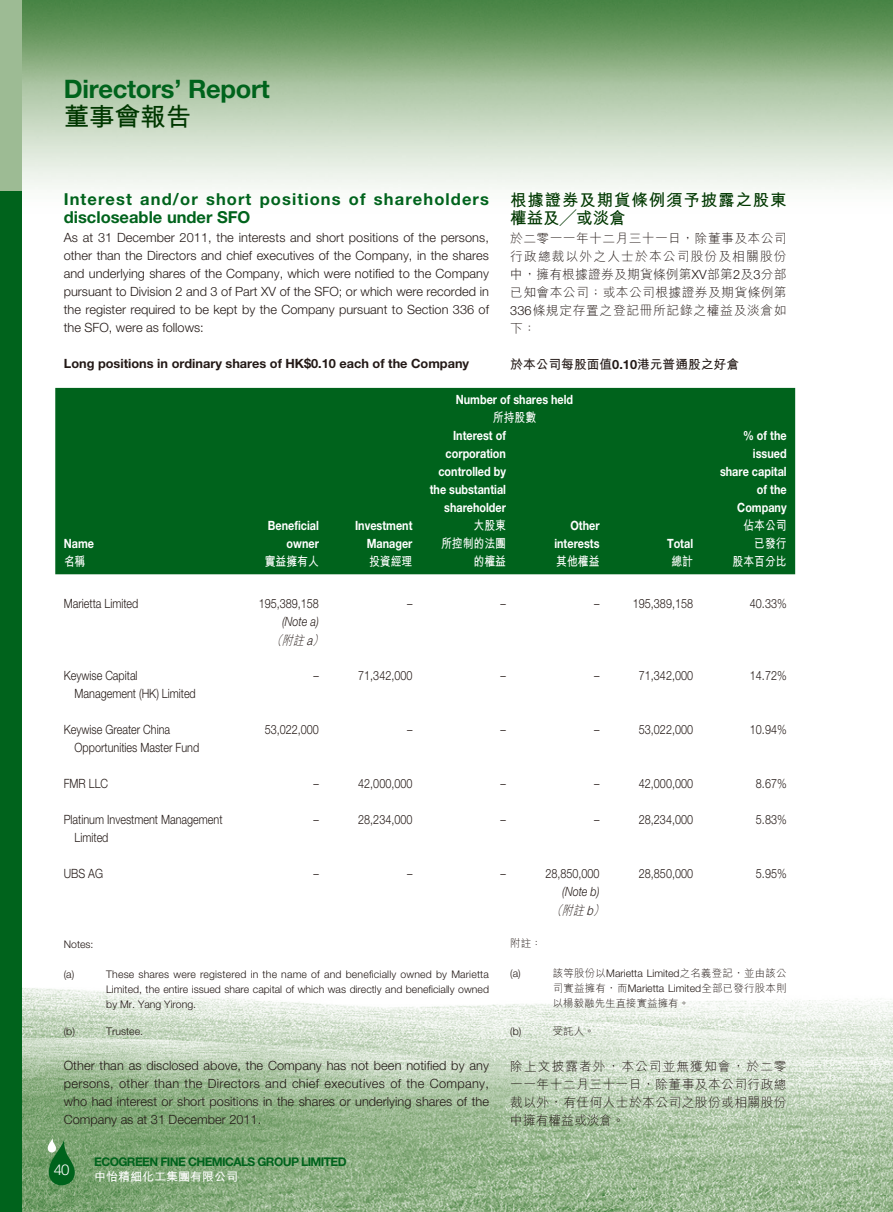
<style>
.page{position:relative;width:893px;height:1212px;background:#fff}
.page>*{position:absolute;margin:0;border:0;box-sizing:border-box;transform-origin:0 0}
.t1{font:700 25.5px "Helvetica Neue LT Std";letter-spacing:-.01em;color:#00631c}
.t2{font:25.5px "M Hei HK Bold E Ten B5 H";color:#003700}
.t3{font:700 16.5px/18px "Helvetica Neue LT Std";letter-spacing:.065em;color:#00631c}
.t4{font:16.5px/18px "M Hei HK Bold E Ten B5 H";letter-spacing:.05em;color:#003700}
.t5{font:300 15px "Helvetica Neue LT Std";color:#fff}
.t6{font:300 12.75px/18px "Helvetica Neue LT Std";color:#231916;text-align:justify}
.t7{font:300 12.75px "Helvetica Neue LT Std";color:#231916;scale:.85 1}
.t8{font:12.75px/18px "M Hei HK Light E Ten B5 H";letter-spacing:.03em;color:#231916;text-align:justify}
.t9{font:700 12.75px "Helvetica Neue LT Std";color:#fff;scale:.85 1}
.t10{font:700 12.75px "Helvetica Neue LT Std";color:#231916}
.t11{font:12.75px "M Hei HK Bold E Ten B5 H";color:#fff;scale:.85 1}
.t12{font:12.75px "M Hei HK Bold E Ten B5 H";color:#231916}
.t13{font:italic 300 12.75px "Helvetica Neue LT Std";color:#231916;scale:.85 1}
.t14{font:italic 12.75px "M Hei HK Light E Ten B5 H";color:#231916;scale:.85 1}
.t15{font:700 12px "Helvetica Neue LT Std";letter-spacing:-.05em;color:#00631c}
.t16{font:12px "M Hei HK Bold E Ten B5 H";color:#fff}
.t17{font:300 10.5px/15px "Helvetica Neue LT Std";color:#231916;text-align:justify}
.t18{font:10.5px/15px "M Hei HK Light E Ten B5 H";letter-spacing:.015em;color:#231916;text-align:justify}
.s1{font-family:"Helvetica Neue LT Std";font-weight:300}
.s2{font-family:"Helvetica Neue LT Std";font-weight:700}
</style>
<div class="page">
<img style="left:21px;top:0;width:871px;height:703px">
<img style="left:21px;top:703px;width:871px;height:509px">
<svg style="left:48px;top:1137px;width:27px;height:48px"></svg>
<div style="left:0;top:0;width:21px;height:914px;background:#9dbb94"></div>
<div style="left:0;top:191px;width:21px;height:1021px;background:#00631c"></div>
<img style="left:892px;top:0;width:1px;height:1212px">
<img style="left:892px;top:703px;width:1px;height:509px">
<div style="left:55px;top:388px;width:740px;height:186px;background:#00631c"></div>
<h1 class="t1" style="left:64px;top:80px;width:208px">Directors’ Report</h1>
<h1 class="t2" style="left:64px;top:107px;width:129px">董事會報告</h1>
<p class="t4" style="left:510px;top:193px;width:278px">根據證券及期貨條例須予披露之股東權益及╱或淡倉</p>
<p class="t8" style="left:510px;top:230px;width:278px">於二零一一年十二月三十一日，除董事及本公司行政總裁以外之人士於本公司股份及相關股份中，擁有根據證券及期貨條例第<span class="s1">XV</span>部第<span class="s1">2</span>及<span class="s1">3</span>分部已知會本公司；或本公司根據證券及期貨條例第<span class="s1">336</span>條規定存置之登記冊所記錄之權益及淡倉如下：</p>
<p class="t12" style="left:510px;top:359px;width:230px">於本公司每股面值<span class="s2">0.10</span>港元普通股之好倉</p>
<p class="t3" style="left:64px;top:192px;width:427px">Interest and/or short positions of shareholders discloseable under SFO</p>
<p class="t6" style="left:64px;top:230px;width:427px">As at 31 December 2011, the interests and short positions of the persons, other than the Directors and chief executives of the Company, in the shares and underlying shares of the Company, which were notified to the Company pursuant to Division 2 and 3 of Part XV of the SFO; or which were recorded in the register required to be kept by the Company pursuant to Section 336 of the SFO, were as follows:</p>
<p class="t10" style="left:64px;top:359px;width:407px">Long positions in ordinary shares of HK$0.10 each of the Company</p>
<p class="t9" style="left:456px;top:395px;width:140px">Number of shares held</p>
<p class="t11" style="left:493px;top:413px;width:52px">所持股數</p>
<p class="t9" style="left:453px;top:431px;width:64px">Interest of</p>
<p class="t9" style="left:743px;top:431px;width:53px">% of the</p>
<p class="t9" style="left:446px;top:449px;width:73px">corporation</p>
<p class="t9" style="left:753px;top:449px;width:41px">issued</p>
<p class="t9" style="left:438px;top:467px;width:81px">controlled by</p>
<p class="t9" style="left:720px;top:467px;width:80px">share capital</p>
<p class="t9" style="left:430px;top:485px;width:91px">the substantial</p>
<p class="t9" style="left:757px;top:485px;width:36px">of the</p>
<p class="t9" style="left:444px;top:503px;width:74px">shareholder</p>
<p class="t9" style="left:737px;top:503px;width:60px">Company</p>
<p class="t9" style="left:268px;top:521px;width:61px">Beneficial</p>
<p class="t9" style="left:355px;top:521px;width:69px">Investment</p>
<p class="t11" style="left:473px;top:521px;width:40px">大股東</p>
<p class="t9" style="left:570px;top:521px;width:36px">Other</p>
<p class="t11" style="left:743px;top:521px;width:53px">佔本公司</p>
<p class="t9" style="left:64px;top:539px;width:37px">Name</p>
<p class="t9" style="left:287px;top:539px;width:40px">owner</p>
<p class="t9" style="left:367px;top:539px;width:55px">Manager</p>
<p class="t11" style="left:441px;top:539px;width:78px">所控制的法團</p>
<p class="t9" style="left:554px;top:539px;width:55px">interests</p>
<p class="t9" style="left:667px;top:539px;width:32px">Total</p>
<p class="t11" style="left:754px;top:539px;width:40px">已發行</p>
<p class="t11" style="left:64px;top:557px;width:27px">名稱</p>
<p class="t11" style="left:265px;top:557px;width:65px">實益擁有人</p>
<p class="t11" style="left:369px;top:557px;width:52px">投資經理</p>
<p class="t11" style="left:473px;top:557px;width:40px">的權益</p>
<p class="t11" style="left:556px;top:557px;width:52px">其他權益</p>
<p class="t11" style="left:671px;top:557px;width:27px">總計</p>
<p class="t11" style="left:732px;top:557px;width:65px">股本百分比</p>
<p class="t7" style="left:64px;top:599px;width:89px">Marietta Limited</p>
<p class="t7" style="left:259px;top:599px;width:72px">195,389,158</p>
<p class="t7" style="left:407px;top:599px;width:8px">–</p>
<p class="t7" style="left:501px;top:599px;width:8px">–</p>
<p class="t7" style="left:594px;top:599px;width:8px">–</p>
<p class="t7" style="left:633px;top:599px;width:72px">195,389,158</p>
<p class="t7" style="left:750px;top:599px;width:45px">40.33%</p>
<p class="t13" style="left:282px;top:617px;width:45px">(Note a)</p>
<p class="t14" style="left:271px;top:635px;width:67px">（附註 <span class="s1">a</span>）</p>
<p class="t7" style="left:64px;top:671px;width:88px">Keywise Capital</p>
<p class="t7" style="left:313px;top:671px;width:8px">–</p>
<p class="t7" style="left:358px;top:671px;width:65px">71,342,000</p>
<p class="t7" style="left:501px;top:671px;width:8px">–</p>
<p class="t7" style="left:594px;top:671px;width:8px">–</p>
<p class="t7" style="left:639px;top:671px;width:65px">71,342,000</p>
<p class="t7" style="left:750px;top:671px;width:45px">14.72%</p>
<p class="t7" style="left:75px;top:689px;width:144px">Management (HK) Limited</p>
<p class="t7" style="left:64px;top:725px;width:127px">Keywise Greater China</p>
<p class="t7" style="left:265px;top:725px;width:65px">53,022,000</p>
<p class="t7" style="left:407px;top:725px;width:8px">–</p>
<p class="t7" style="left:501px;top:725px;width:8px">–</p>
<p class="t7" style="left:594px;top:725px;width:8px">–</p>
<p class="t7" style="left:639px;top:725px;width:65px">53,022,000</p>
<p class="t7" style="left:750px;top:725px;width:45px">10.94%</p>
<p class="t7" style="left:75px;top:743px;width:148px">Opportunities Master Fund</p>
<p class="t7" style="left:64px;top:779px;width:54px">FMR LLC</p>
<p class="t7" style="left:313px;top:779px;width:8px">–</p>
<p class="t7" style="left:358px;top:779px;width:65px">42,000,000</p>
<p class="t7" style="left:501px;top:779px;width:8px">–</p>
<p class="t7" style="left:594px;top:779px;width:8px">–</p>
<p class="t7" style="left:639px;top:779px;width:65px">42,000,000</p>
<p class="t7" style="left:756px;top:779px;width:38px">8.67%</p>
<p class="t7" style="left:64px;top:815px;width:188px">Platinum Investment Management</p>
<p class="t7" style="left:313px;top:815px;width:8px">–</p>
<p class="t7" style="left:358px;top:815px;width:65px">28,234,000</p>
<p class="t7" style="left:501px;top:815px;width:8px">–</p>
<p class="t7" style="left:594px;top:815px;width:8px">–</p>
<p class="t7" style="left:639px;top:815px;width:65px">28,234,000</p>
<p class="t7" style="left:756px;top:815px;width:38px">5.83%</p>
<p class="t7" style="left:75px;top:833px;width:41px">Limited</p>
<p class="t7" style="left:64px;top:869px;width:48px">UBS AG</p>
<p class="t7" style="left:313px;top:869px;width:8px">–</p>
<p class="t7" style="left:407px;top:869px;width:8px">–</p>
<p class="t7" style="left:501px;top:869px;width:8px">–</p>
<p class="t7" style="left:545px;top:869px;width:65px">28,850,000</p>
<p class="t7" style="left:639px;top:869px;width:65px">28,850,000</p>
<p class="t7" style="left:756px;top:869px;width:38px">5.95%</p>
<p class="t13" style="left:562px;top:887px;width:45px">(Note b)</p>
<p class="t14" style="left:551px;top:905px;width:67px">（附註 <span class="s1">b</span>）</p>
<p class="t17" style="left:64px;top:937px;width:31px">Notes:</p>
<p class="t17" style="left:64px;top:967px;width:12px">(a)</p>
<p class="t17" style="left:106px;top:967px;width:384px">These shares were registered in the name of and beneficially owned by Marietta Limited, the entire issued share capital of which was directly and beneficially owned by Mr. Yang Yirong.</p>
<p class="t17" style="left:64px;top:1024px;width:13px">(b)</p>
<p class="t17" style="left:106px;top:1024px;width:38px">Trustee.</p>
<p class="t6" style="left:64px;top:1058px;width:427px">Other than as disclosed above, the Company has not been notified by any persons, other than the Directors and chief executives of the Company, who had interest or short positions in the shares or underlying shares of the Company as at 31 December 2011.</p>
<p class="t18" style="left:510px;top:937px;width:33px">附註：</p>
<p class="t17" style="left:510px;top:967px;width:12px">(a)</p>
<p class="t18" style="left:553px;top:967px;width:235px">該等股份以<span class="s1">Marietta Limited</span>之名義登記，並由該公司實益擁有，而<span class="s1">Marietta Limited</span>全部已發行股本則以楊毅融先生直接實益擁有。</p>
<p class="t17" style="left:510px;top:1025px;width:13px">(b)</p>
<p class="t18" style="left:553px;top:1025px;width:43px">受託人。</p>
<p class="t8" style="left:510px;top:1059px;width:278px">除上文披露者外，本公司並無獲知會，於二零一一年十二月三十一日，除董事及本公司行政總裁以外，有任何人士於本公司之股份或相關股份中擁有權益或淡倉。</p>
<p class="t5" style="left:54px;top:1164px;width:17px">40</p>
<p class="t15" style="left:94px;top:1157px;width:254px">ECOGREEN FINE CHEMICALS GROUP LIMITED</p>
<p class="t16" style="left:94px;top:1171px;width:145px">中怡精細化工集團有限公司</p>
</div>
